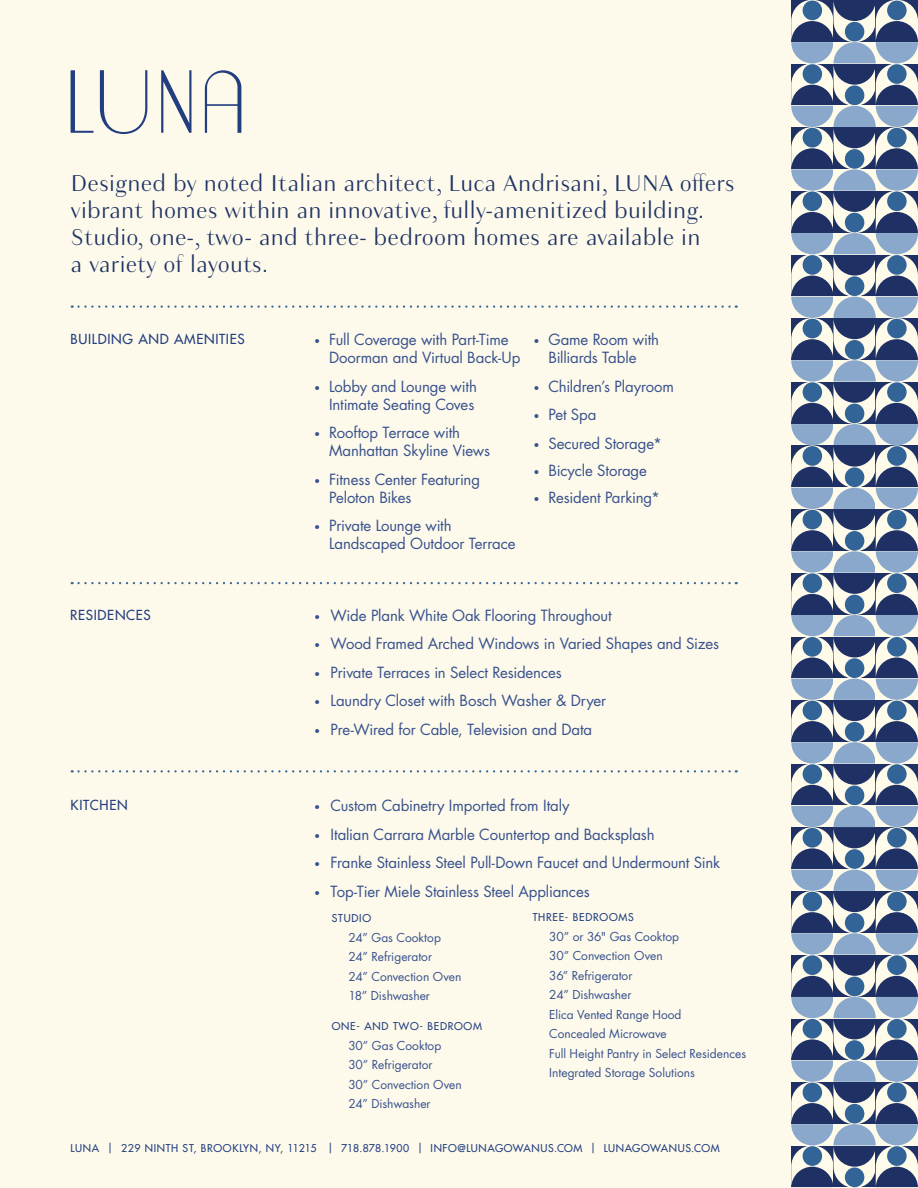
<style>
.page{position:relative;width:918px;height:1188px;background:#fff}
.page>*{position:absolute;margin:0;border:0;box-sizing:border-box;transform-origin:0 0}
.t1{font:300 24px/27px "Granville";letter-spacing:.01em;color:#1f3365}
.t2{font:15px/18px "Futura";letter-spacing:-.01em;color:#38518d}
.t3{font:13.5px "Futura";letter-spacing:.05em;color:#223e80}
.t4{font:12px/19.5px "Futura";color:#38518d}
.t5{font:10.5px "Futura";letter-spacing:.065em;color:#223e80}
.s1{font-size:10.5px}
</style>
<div class="page">
<div style="left:0;top:0;width:834px;height:1188px;background:#fdfaeb"></div>
<svg style="left:71px;top:70px;width:22px;height:63px"></svg>
<svg style="left:161px;top:70px;width:30px;height:63px"></svg>
<svg style="left:205px;top:70px;width:36px;height:63px"></svg>
<svg style="left:100px;top:70px;width:47px;height:64px"></svg>
<svg style="left:72px;top:582px;width:665px;height:2px"></svg>
<svg style="left:72px;top:305px;width:665px;height:3px"></svg>
<svg style="left:72px;top:770px;width:665px;height:2px"></svg>
<svg style="left:791px;top:0;width:127px;height:1188px;background:#7f92ac"></svg>
<h1 class="t1" style="left:71px;top:170px;width:666px">Designed by noted Italian architect, Luca Andrisani, LUNA offers vibrant homes within an innovative, fully-amenitized building.<br>Studio, one-, two- and three- bedroom homes are available in<br>a variety of layouts.</h1>
<p class="t3" style="left:71px;top:331px;width:176px">BUILDING AND AMENITIES</p>
<p class="t2" style="left:329px;top:331px;width:193px;text-indent:-15px"><span class="s1">•</span> Full Coverage with Part-Time<br>Doorman and Virtual Back-Up</p>
<p class="t2" style="left:314px;top:378px;width:164px;text-align:right"><span class="s1">•</span> Lobby and Lounge with<br>Intimate Seating Coves</p>
<p class="t2" style="left:329px;top:424px;width:162px;text-indent:-15px"><span class="s1">•</span> Rooftop Terrace with<br>Manhattan Skyline Views</p>
<p class="t2" style="left:329px;top:471px;width:153px;text-indent:-15px"><span class="s1">•</span> Fitness Center Featuring<br>Peloton Bikes</p>
<p class="t2" style="left:329px;top:517px;width:188px;text-indent:-15px"><span class="s1">•</span> Private Lounge with<br>Landscaped Outdoor Terrace</p>
<p class="t2" style="left:533px;top:331px;width:127px;text-align:center"><span class="s1">•</span> Game Room with<br>Billiards Table</p>
<p class="t2" style="left:533px;top:378px;width:142px"><span class="s1">•</span> Children’s Playroom</p>
<p class="t2" style="left:533px;top:406px;width:65px"><span class="s1">•</span> Pet Spa</p>
<p class="t2" style="left:533px;top:435px;width:130px"><span class="s1">•</span> Secured Storage*</p>
<p class="t2" style="left:533px;top:462px;width:115px"><span class="s1">•</span> Bicycle Storage</p>
<p class="t2" style="left:533px;top:489px;width:128px"><span class="s1">•</span> Resident Parking*</p>
<p class="t3" style="left:70px;top:606px;width:82px">RESIDENCES</p>
<p class="t2" style="left:314px;top:606px;width:299px"><span class="s1">•</span> Wide Plank White Oak Flooring Throughout</p>
<p class="t2" style="left:314px;top:635px;width:407px"><span class="s1">•</span> Wood Framed Arched Windows in Varied Shapes and Sizes</p>
<p class="t2" style="left:314px;top:663px;width:249px"><span class="s1">•</span> Private Terraces in Select Residences</p>
<p class="t2" style="left:314px;top:692px;width:294px"><span class="s1">•</span> Laundry Closet with Bosch Washer &amp; Dryer</p>
<p class="t2" style="left:314px;top:720px;width:280px"><span class="s1">•</span> Pre-Wired for Cable, Television and Data</p>
<p class="t3" style="left:71px;top:797px;width:59px">KITCHEN</p>
<p class="t2" style="left:314px;top:797px;width:257px"><span class="s1">•</span> Custom Cabinetry Imported from Italy</p>
<p class="t2" style="left:314px;top:825px;width:342px"><span class="s1">•</span> Italian Carrara Marble Countertop and Backsplash</p>
<p class="t2" style="left:314px;top:854px;width:408px"><span class="s1">•</span> Franke Stainless Steel Pull-Down Faucet and Undermount Sink</p>
<p class="t2" style="left:314px;top:882px;width:277px"><span class="s1">•</span> Top-Tier Miele Stainless Steel Appliances</p>
<p class="t5" style="left:332px;top:912px;width:41px">STUDIO</p>
<p class="t4" style="left:348px;top:928px;width:115px">24” Gas Cooktop<br>24” Refrigerator<br>24” Convection Oven<br>18” Dishwasher</p>
<p class="t5" style="left:332px;top:1020px;width:152px">ONE- AND TWO- BEDROOM</p>
<p class="t4" style="left:348px;top:1036px;width:115px">30” Gas Cooktop<br>30” Refrigerator<br>30” Convection Oven<br>24” Dishwasher</p>
<p class="t5" style="left:533px;top:911px;width:103px">THREE- BEDROOMS</p>
<p class="t4" style="left:549px;top:926px;width:198px">30” or 36" Gas Cooktop<br>30” Convection Oven<br>36” Refrigerator<br>24” Dishwasher<br>Elica Vented Range Hood<br>Concealed Microwave<br>Full Height Pantry in Select Residences<br>Integrated Storage Solutions</p>
<p class="t5" style="left:71px;top:1142px;width:651px">LUNA | 229 NINTH ST, BROOKLYN, NY, 11215 | 718.878.1900 | INFO@LUNAGOWANUS.COM | LUNAGOWANUS.COM</p>
</div>
